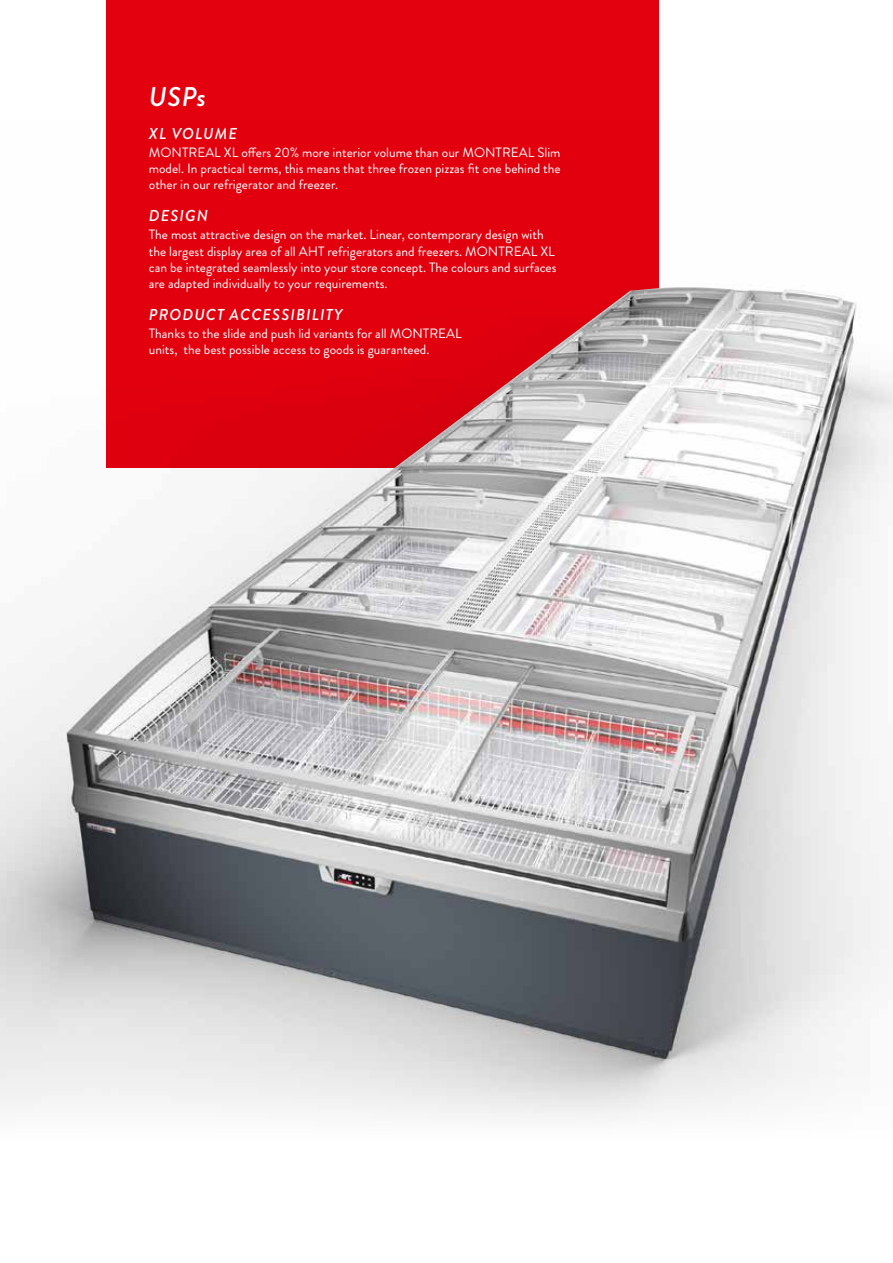
<style>
.page{position:relative;width:893px;height:1263px;background:#fff}
.page>*{position:absolute;margin:0;border:0;box-sizing:border-box;transform-origin:0 0}
.t1{font:italic 500 27px "Brandon Grotesque";color:#fff}
.t2{font:italic 500 15.75px "Brandon Grotesque";letter-spacing:.07em;color:#fff}
.t3{font:13.5px/16.2px "Brandon Grotesque";color:#fff}
</style>
<div class="page">
<div style="left:106px;top:0;width:553px;height:468px;background:#e3000f"></div>
<img style="left:0;top:303px;width:893px;height:815px">
<img style="left:67px;top:287px;width:788px;height:771px">
<h1 class="t1" style="left:149px;top:78px;width:59px">USPs</h1>
<p class="t2" style="left:149px;top:122px;width:90px">XL VOLUME</p>
<p class="t3" style="left:149px;top:144px;width:413px;text-align:justify">MONTREAL XL offers 20% more interior volume than our MONTREAL Slim model. In practical terms, this means that three frozen pizzas fit one behind the other in our refrigerator and freezer.</p>
<p class="t2" style="left:149px;top:205px;width:61px">DESIGN</p>
<p class="t3" style="left:149px;top:227px;width:409px">The most attractive design on the market. Linear, contemporary design with the largest display area of all AHT refrigerators and freezers. MONTREAL XL can be integrated seamlessly into your store concept. The colours and surfaces are adapted individually to your requirements.</p>
<p class="t2" style="left:149px;top:303px;width:195px">PRODUCT ACCESSIBILITY</p>
<p class="t3" style="left:149px;top:325px;width:315px">Thanks to the slide and push lid variants for all MONTREAL units, the best possible access to goods is guaranteed.</p>
</div>
